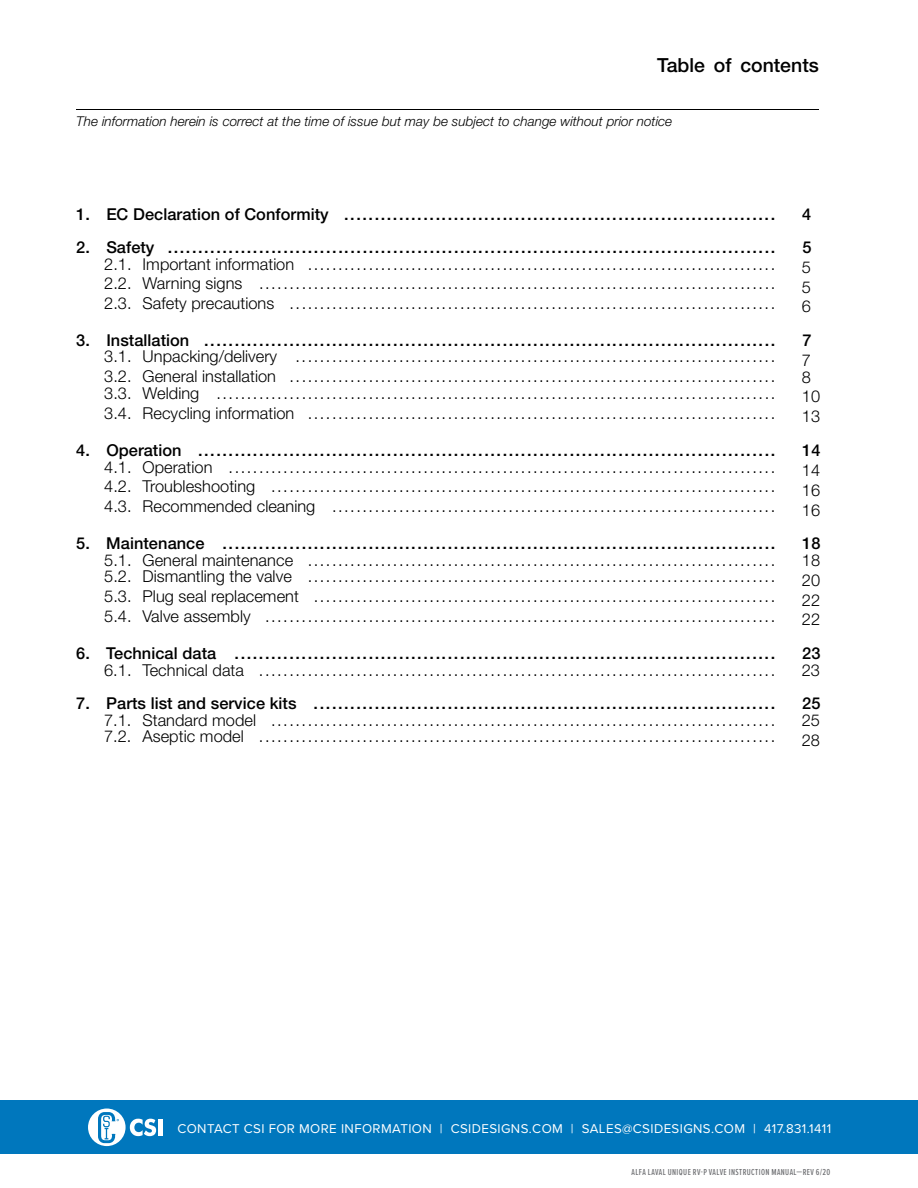
<style>
.page{position:relative;width:918px;height:1188px;background:#fff}
.page>*{position:absolute;margin:0;border:0;box-sizing:border-box;transform-origin:0 0}
.t1{font:500 19.5px "Helvetica Neue";color:#000}
.t2{font:300 16.35px "Helvetica Neue";color:#000}
.t3{font:500 16.35px "Helvetica Neue";letter-spacing:.005em;color:#000}
.t4{font:italic 300 13.5px "Helvetica Neue";color:#000}
.t5{font:13.2px "Proxima Nova";letter-spacing:.03em;color:#fff}
.t6{font:500 9px "Proxima Nova Ex Cn";letter-spacing:.045em;color:#6c6d70}
</style>
<div class="page">
<hr style="left:76px;top:109px;width:743px;height:1px;background:#000">
<div style="left:0;top:1100px;width:918px;height:54px;background:#0077bd"></div>
<svg style="left:88px;top:1109px;width:68px;height:37px"></svg>
<hr style="left:158px;top:1119px;width:4px;height:17px;background:#fff">
<p class="t1" style="left:657px;top:53px;width:164px">Table of contents</p>
<p class="t4" style="left:76px;top:113px;width:597px">The information herein is correct at the time of issue but may be subject to change without prior notice</p>
<p class="t3" style="left:76px;top:204px;width:700px">1. EC Declaration of Conformity .......................................................................</p>
<p class="t3" style="left:802px;top:204px;width:11px">4</p>
<p class="t3" style="left:76px;top:238px;width:701px">2. Safety ....................................................................................................</p>
<p class="t3" style="left:802px;top:238px;width:11px">5</p>
<p class="t2" style="left:104px;top:254px;width:673px">2.1. Important information .............................................................................</p>
<p class="t2" style="left:802px;top:257px;width:11px">5</p>
<p class="t2" style="left:104px;top:273px;width:673px">2.2. Warning signs .....................................................................................</p>
<p class="t2" style="left:802px;top:277px;width:11px">5</p>
<p class="t2" style="left:104px;top:293px;width:673px">2.3. Safety precautions ................................................................................</p>
<p class="t2" style="left:802px;top:296px;width:11px">6</p>
<p class="t3" style="left:76px;top:330px;width:701px">3. Installation ..............................................................................................</p>
<p class="t3" style="left:802px;top:330px;width:11px">7</p>
<p class="t2" style="left:104px;top:347px;width:673px">3.1. Unpacking/delivery ...............................................................................</p>
<p class="t2" style="left:802px;top:350px;width:11px">7</p>
<p class="t2" style="left:104px;top:367px;width:673px">3.2. General installation ................................................................................</p>
<p class="t2" style="left:802px;top:367px;width:11px">8</p>
<p class="t2" style="left:104px;top:383px;width:673px">3.3. Welding ............................................................................................</p>
<p class="t2" style="left:802px;top:387px;width:20px">10</p>
<p class="t2" style="left:104px;top:403px;width:673px">3.4. Recycling information .............................................................................</p>
<p class="t2" style="left:802px;top:407px;width:20px">13</p>
<p class="t3" style="left:76px;top:441px;width:701px">4. Operation ...............................................................................................</p>
<p class="t3" style="left:802px;top:441px;width:20px">14</p>
<p class="t2" style="left:104px;top:457px;width:673px">4.1. Operation ..........................................................................................</p>
<p class="t2" style="left:802px;top:460px;width:20px">14</p>
<p class="t2" style="left:104px;top:476px;width:673px">4.2. Troubleshooting ...................................................................................</p>
<p class="t2" style="left:802px;top:480px;width:20px">16</p>
<p class="t2" style="left:104px;top:496px;width:673px">4.3. Recommended cleaning .........................................................................</p>
<p class="t2" style="left:802px;top:500px;width:20px">16</p>
<p class="t3" style="left:76px;top:534px;width:701px">5. Maintenance ...........................................................................................</p>
<p class="t3" style="left:802px;top:534px;width:20px">18</p>
<p class="t2" style="left:104px;top:550px;width:673px">5.1. General maintenance .............................................................................</p>
<p class="t2" style="left:802px;top:550px;width:20px">18</p>
<p class="t2" style="left:104px;top:567px;width:673px">5.2. Dismantling the valve .............................................................................</p>
<p class="t2" style="left:802px;top:570px;width:20px">20</p>
<p class="t2" style="left:104px;top:587px;width:673px">5.3. Plug seal replacement ............................................................................</p>
<p class="t2" style="left:802px;top:590px;width:20px">22</p>
<p class="t2" style="left:104px;top:606px;width:673px">5.4. Valve assembly ....................................................................................</p>
<p class="t2" style="left:802px;top:610px;width:20px">22</p>
<p class="t3" style="left:76px;top:643px;width:701px">6. Technical data .........................................................................................</p>
<p class="t3" style="left:802px;top:643px;width:20px">23</p>
<p class="t2" style="left:104px;top:660px;width:673px">6.1. Technical data .....................................................................................</p>
<p class="t2" style="left:802px;top:660px;width:20px">23</p>
<p class="t3" style="left:76px;top:694px;width:701px">7. Parts list and service kits ............................................................................</p>
<p class="t3" style="left:802px;top:694px;width:20px">25</p>
<p class="t2" style="left:104px;top:710px;width:673px">7.1. Standard model ...................................................................................</p>
<p class="t2" style="left:802px;top:710px;width:20px">25</p>
<p class="t2" style="left:104px;top:727px;width:673px">7.2. Aseptic model .....................................................................................</p>
<p class="t2" style="left:802px;top:730px;width:20px">28</p>
<p class="t5" style="left:177px;top:1119px;width:655px">CONTACT CSI FOR MORE INFORMATION | CSIDESIGNS.COM | SALES@CSIDESIGNS.COM | 417.831.1411</p>
<p class="t6" style="left:632px;top:1165px;width:200px">ALFA LAVAL UNIQUE RV-P VALVE INSTRUCTION MANUAL—REV 6/20</p>
</div>
